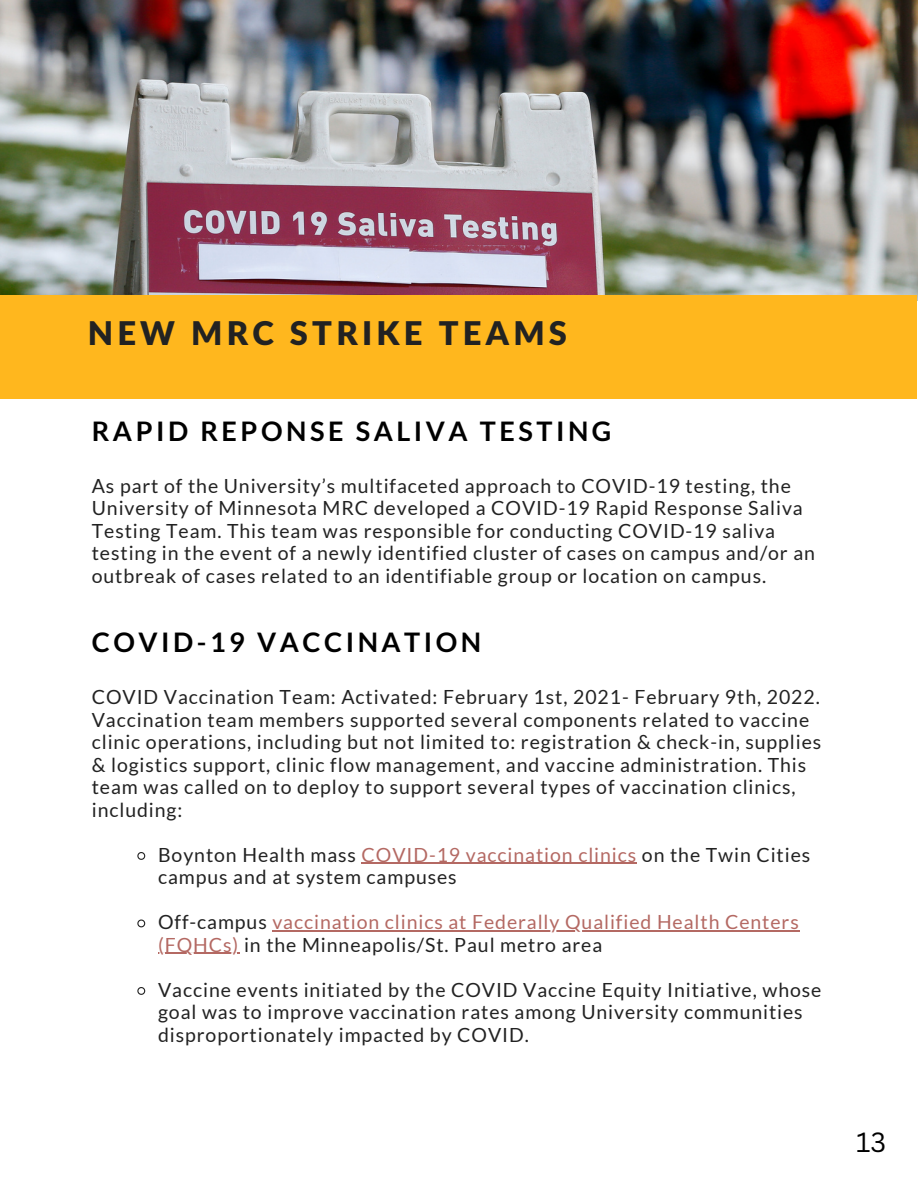
<style>
.page{position:relative;width:918px;height:1188px;background:#fff}
.page>*{position:absolute;margin:0;border:0;box-sizing:border-box;transform-origin:0 0}
.t1{font:900 32.7px "Lato Latin";letter-spacing:.13em;color:#222}
.t2{font:700 27px "Lato";letter-spacing:.13em;color:#000}
.t3{font:27px "Canva Sans";color:#000}
.t4{font:19.5px/22.5px "Lato";letter-spacing:.045em;color:#222}
.t5{font:19.5px/22.5px "Lato";letter-spacing:.045em;color:#b46963}
.s1{color:#b46963}
.s2{color:#222}
</style>
<div class="page">
<img style="left:0;top:0;width:918px;height:300px">
<div style="left:0;top:295px;width:917px;height:104px;background:#ffb71e"></div>
<svg style="left:137px;top:852px;width:9px;height:8px"></svg>
<hr style="left:362px;top:863px;width:275px;height:1px;background:#b46963">
<svg style="left:137px;top:919px;width:9px;height:9px"></svg>
<hr style="left:272px;top:930px;width:528px;height:1px;background:#b46963">
<hr style="left:158px;top:953px;width:81px;height:1px;background:#b46963">
<svg style="left:137px;top:987px;width:9px;height:8px"></svg>
<h1 class="t1" style="left:88px;top:319px;width:481px">NEW MRC STRIKE TEAMS</h1>
<h2 class="t2" style="left:92px;top:414px;width:521px">RAPID REPONSE SALIVA TESTING</h2>
<p class="t4" style="left:92px;top:474px;width:725px">As part of the University’s multifaceted approach to COVID-19 testing, the University of Minnesota MRC developed a COVID-19 Rapid Response Saliva Testing Team. This team was responsible for conducting COVID-19 saliva testing in the event of a newly identified cluster of cases on campus and/or an outbreak of cases related to an identifiable group or location on campus.</p>
<h2 class="t2" style="left:92px;top:626px;width:391px">COVID-19 VACCINATION</h2>
<p class="t4" style="left:92px;top:685px;width:731px">COVID Vaccination Team: Activated: February 1st, 2021- February 9th, 2022.<br>Vaccination team members supported several components related to vaccine clinic operations, including but not limited to: registration &amp; check-in, supplies &amp; logistics support, clinic flow management, and vaccine administration. This team was called on to deploy to support several types of vaccination clinics, including:</p>
<p class="t4" style="left:158px;top:843px;width:654px">Boynton Health mass <span class="s1">COVID-19 vaccination clinics</span> on the Twin Cities campus and at system campuses</p>
<p class="t5" style="left:158px;top:910px;width:642px"><span class="s2">Off-campus</span> vaccination clinics at Federally Qualified Health Centers (FQHCs) <span class="s2">in the Minneapolis/St. Paul metro area</span></p>
<p class="t4" style="left:158px;top:978px;width:665px">Vaccine events initiated by the COVID Vaccine Equity Initiative, whose goal was to improve vaccination rates among University communities disproportionately impacted by COVID.</p>
<h2 class="t3" style="left:856px;top:1123px;width:32px">13</h2>
</div>
